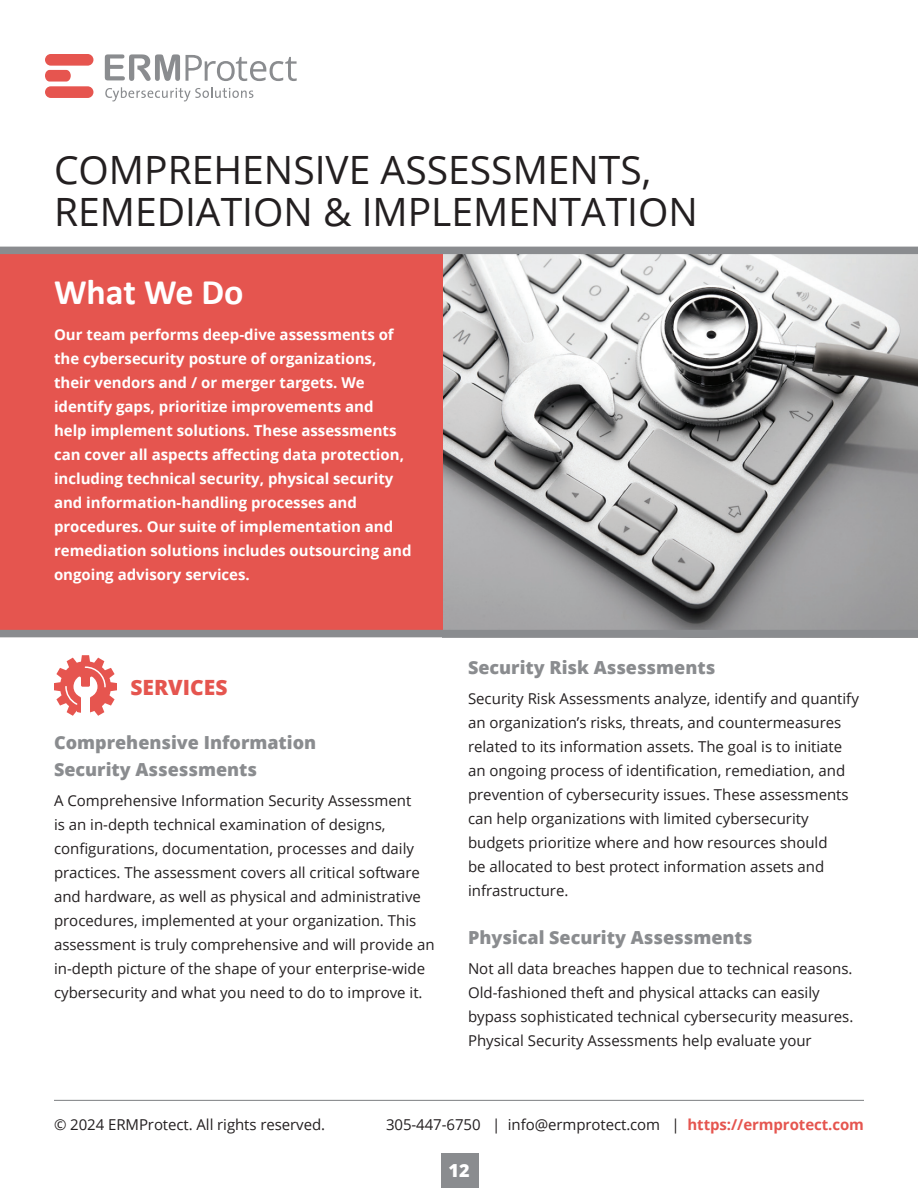
<style>
.page{position:relative;width:918px;height:1188px;background:#fff}
.page>*{position:absolute;margin:0;border:0;box-sizing:border-box;transform-origin:0 0}
.t1{font:39px "Open Sans";color:#231f20}
.List_Paragraph{font:700 36px "Calibri";color:#fff}
.t2{font:800 21px "Open Sans";color:#e5554f}
.t3{font:800 18px "Open Sans";color:#8a8c8f}
.t4{font:800 18px "Open Sans";color:#fff}
.t5{font:15px/24px "Open Sans";color:#231f20}
.t6{font:700 15px/24px "Open Sans";color:#fff}
.s1{font-weight:700;color:#e5554f}
</style>
<div class="page">
<hr style="left:54px;top:1100px;width:810px;height:1px;background:#8a8c8f">
<div style="left:45px;top:54px;width:48px;height:12px;background:#e6554f;border-radius:6px"></div>
<svg style="left:45px;top:70px;width:26px;height:12px"></svg>
<div style="left:45px;top:86px;width:48px;height:12px;background:#e6554f;border-radius:6px"></div>
<svg style="left:105px;top:54px;width:75px;height:27px"></svg>
<svg style="left:105px;top:87px;width:148px;height:14px"></svg>
<svg style="left:186px;top:55px;width:111px;height:26px"></svg>
<img style="left:443px;top:254px;width:475px;height:376px">
<div style="left:0;top:253px;width:442px;height:382px;background:#e5554f"></div>
<div style="left:0;top:630px;width:918px;height:7px;background:#8a8c8f"></div>
<div style="left:0;top:247px;width:918px;height:7px;background:#8a8c8f"></div>
<svg style="left:54px;top:655px;width:63px;height:61px"></svg>
<div style="left:441px;top:1154px;width:38px;height:34px;background:#8a8c8f"></div>
<p class="t1" style="left:54px;top:143px;width:599px">COMPREHENSIVE ASSESSMENTS,</p>
<p class="t1" style="left:54px;top:185px;width:645px">REMEDIATION &amp; IMPLEMENTATION</p>
<p class="List_Paragraph" style="left:54px;top:269px;width:191px">What We Do</p>
<p class="t6" style="left:54px;top:322px;width:359px">Our team performs deep-dive assessments of the cybersecurity posture of organizations, their vendors and / or merger targets. We identify gaps, prioritize improvements and<br>help implement solutions. These assessments can cover all aspects affecting data protection, including technical security, physical security and information-handling processes and procedures. Our suite of implementation and remediation solutions includes outsourcing and ongoing advisory services.</p>
<p class="t2" style="left:130px;top:671px;width:99px">SERVICES</p>
<p class="t3" style="left:54px;top:728px;width:264px">Comprehensive Information</p>
<p class="t3" style="left:54px;top:755px;width:205px">Security Assessments</p>
<p class="t5" style="left:54px;top:788px;width:382px">A Comprehensive Information Security Assessment<br>is an in-depth technical examination of designs, configurations, documentation, processes and daily practices. The assessment covers all critical software and hardware, as well as physical and administrative procedures, implemented at your organization. This assessment is truly comprehensive and will provide an in-depth picture of the shape of your enterprise-wide cybersecurity and what you need to do to improve it.</p>
<p class="t3" style="left:468px;top:654px;width:249px">Security Risk Assessments</p>
<p class="t5" style="left:468px;top:687px;width:392px">Security Risk Assessments analyze, identify and quantify an organization’s risks, threats, and countermeasures related to its information assets. The goal is to initiate an ongoing process of identification, remediation, and prevention of cybersecurity issues. These assessments can help organizations with limited cybersecurity budgets prioritize where and how resources should<br>be allocated to best protect information assets and infrastructure.</p>
<p class="t3" style="left:468px;top:924px;width:286px">Physical Security Assessments</p>
<p class="t5" style="left:468px;top:957px;width:387px">Not all data breaches happen due to technical reasons.<br>Old-fashioned theft and physical attacks can easily bypass sophisticated technical cybersecurity measures.<br>Physical Security Assessments help evaluate your</p>
<p class="t5" style="left:54px;top:1112px;width:273px">© 2024 ERMProtect. All rights reserved.</p>
<p class="t5" style="left:386px;top:1113px;width:479px">305-447-6750 | info@ermprotect.com | <span class="s1">https://ermprotect.com</span></p>
<p class="t4" style="left:448px;top:1156px;width:23px">12</p>
</div>
